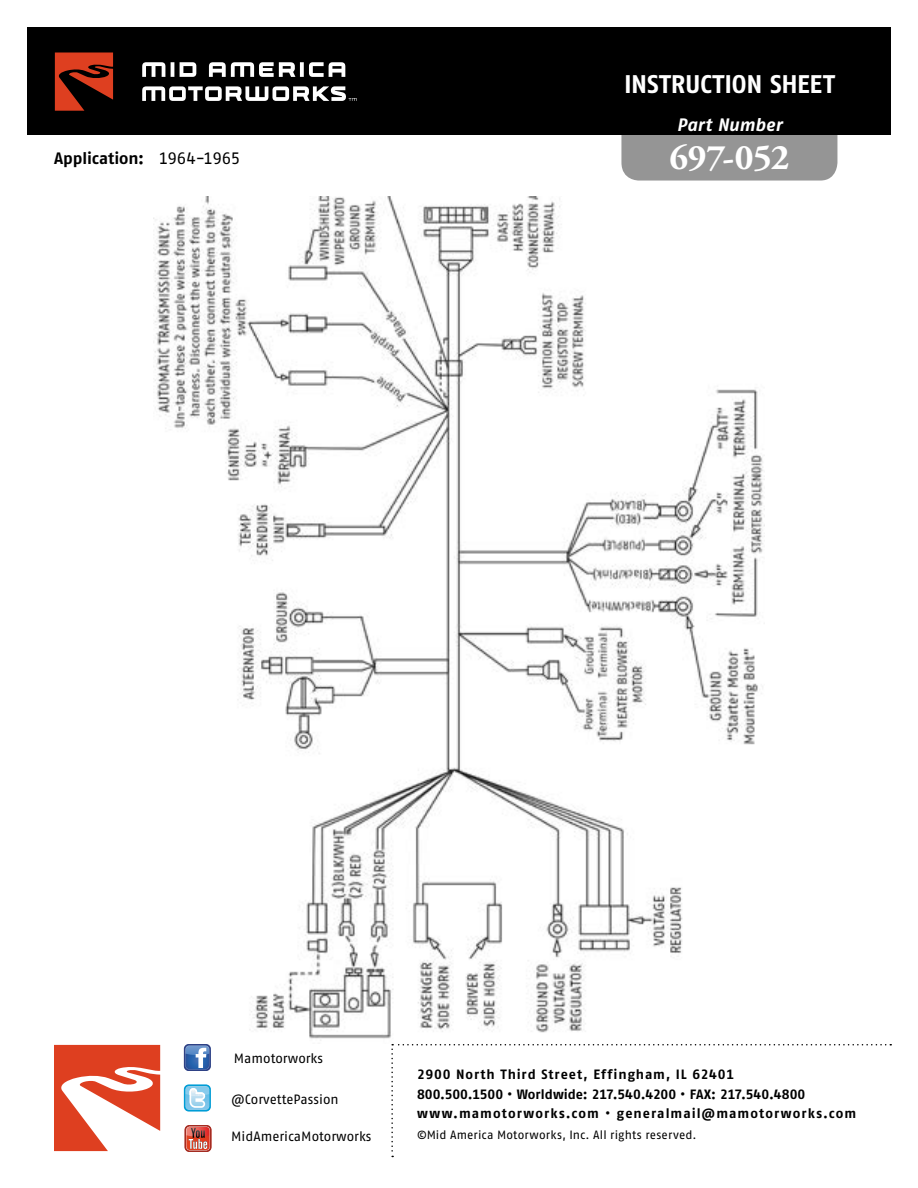
<style>
.page{position:relative;width:918px;height:1188px;background:#fff}
.page>*{position:absolute;margin:0;border:0;box-sizing:border-box;transform-origin:0 0}
.t1{font:700 36px "Adobe Garamond Pro";letter-spacing:-.01em;color:#fff}
.t2{font:25.5px "Fago No Bold Tf";letter-spacing:-.01em;color:#fff}
.t3{font:italic 18px "Fago No Bold Tf";letter-spacing:-.005em;color:#fff}
.t4{font:16.5px "Fago No Bold Tf";letter-spacing:-.005em;color:#000}
.t5{font:13.5px/19.5px "Fago No Bold Tf";letter-spacing:.065em;color:#000}
.t6{font:13.5px "Fago No Regular Tf";color:#000}
.t7{font:12px "Fago No Regular Tf";letter-spacing:.015em;color:#000}
.s1{font-family:"Fago No Regular Tf"}
</style>
<div class="page">
<div style="left:621px;top:135px;width:216px;height:46px;background:#959595"></div>
<div style="left:27px;top:27px;width:864px;height:108px;background:#000"></div>
<svg style="left:142px;top:62px;width:203px;height:15px"></svg>
<svg style="left:55px;top:53px;width:58px;height:58px"></svg>
<svg style="left:142px;top:86px;width:215px;height:15px"></svg>
<svg style="left:391px;top:1044px;width:500px;height:113px"></svg>
<svg style="left:185px;top:1125px;width:27px;height:27px"></svg>
<svg style="left:184px;top:1044px;width:27px;height:27px"></svg>
<svg style="left:184px;top:1085px;width:27px;height:27px"></svg>
<svg style="left:54px;top:1045px;width:106px;height:106px"></svg>
<img style="left:154px;top:197px;width:610px;height:844px">
<h2 class="t2" style="left:624px;top:69px;width:212px">INSTRUCTION SHEET</h2>
<h3 class="t3" style="left:677px;top:114px;width:107px">Part Number</h3>
<p class="t4" style="left:54px;top:149px;width:188px">Application: <span class="s1">1964-1965</span></p>
<h1 class="t1" style="left:669px;top:136px;width:121px">697-052</h1>
<p class="t6" style="left:234px;top:1051px;width:91px">Mamotorworks</p>
<p class="t6" style="left:231px;top:1091px;width:109px">@CorvettePassion</p>
<p class="t6" style="left:231px;top:1129px;width:142px">MidAmericaMotorworks</p>
<p class="t5" style="left:417px;top:1065px;width:441px">2900 North Third Street, Effingham, IL 62401<br>800.500.1500 • Worldwide: 217.540.4200 • FAX: 217.540.4800 www.mamotorworks.com • generalmail@mamotorworks.com</p>
<p class="t7" style="left:417px;top:1128px;width:281px">©Mid America Motorworks, Inc. All rights reserved.</p>
</div>
